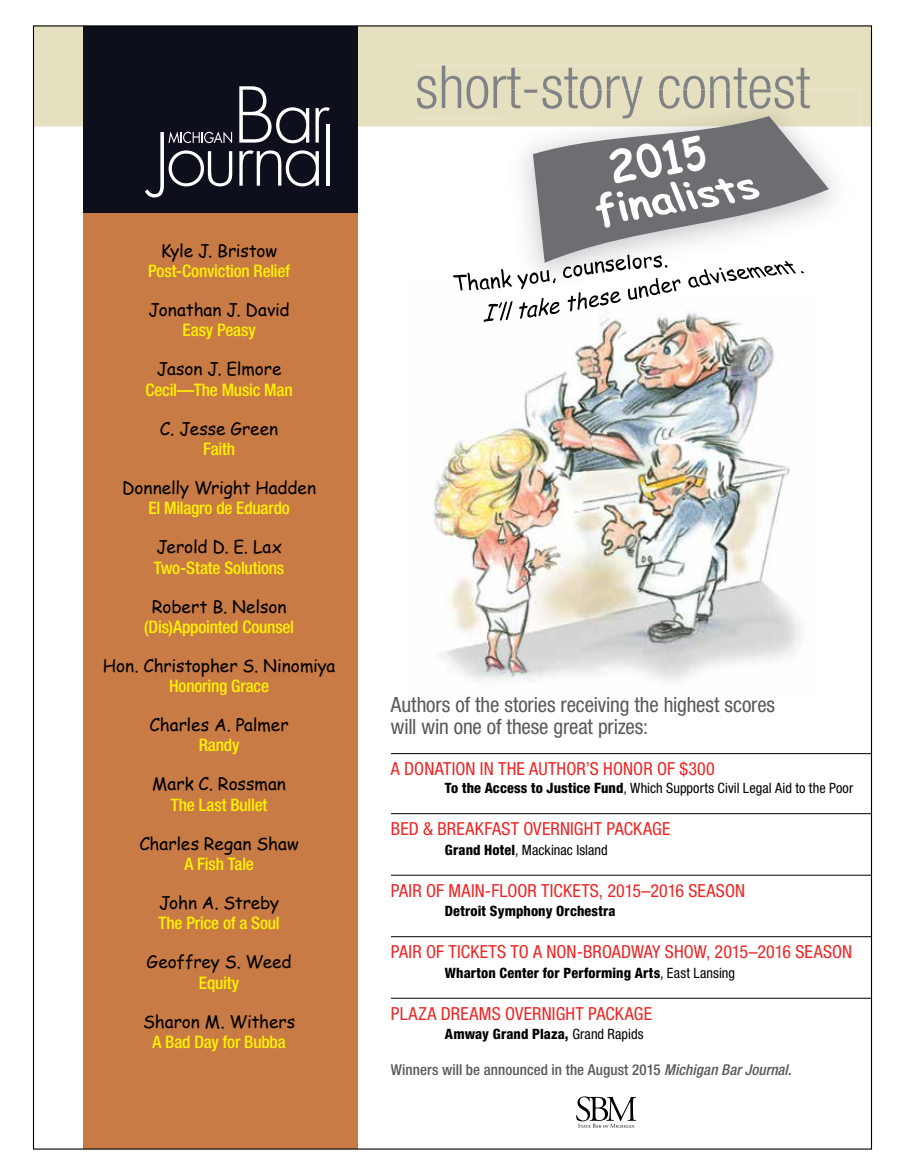
<style>
.page{position:relative;width:905px;height:1175px;background:#fff}
.page>*{position:absolute;margin:0;border:0;box-sizing:border-box;transform-origin:0 0}
.t1{font:300 condensed 59.4px "Helvetica Neue";color:#808285}
.t2{font:condensed 21px/22.5px "Helvetica Neue LT Std";letter-spacing:-.005em;color:#58595b}
.t3{font:condensed 18px "Helvetica Neue LT Std";letter-spacing:.005em;color:#ee2524}
.t4{font:17.25px "Comic Sans MS";letter-spacing:-.005em;color:#000}
.t5{font:500 condensed 17.25px "Helvetica Neue LT Std";letter-spacing:-.01em;color:#fff200}
.t6{font:500 condensed 15px "Helvetica Neue";letter-spacing:.005em;color:#58595b}
.t7{font:800 condensed 14.25px "Helvetica Neue";letter-spacing:.01em;color:#000}
.t8{font:condensed 14.25px "Helvetica Neue LT Std";letter-spacing:.005em;color:#000}
.s1{font-family:"Helvetica Neue";font-weight:800}
.s2{font-family:"Helvetica Neue LT Std";font-weight:400}
.s3{font-style:italic}
</style>
<div class="page">
<div style="left:35px;top:27px;width:835px;height:99px;background:#e5e0c0"></div>
<div style="left:417px;top:66px;width:392px;height:52px;background:#e5e0c0"></div>
<img style="left:433px;top:310px;width:368px;height:372px">
<img style="left:501px;top:89px;width:359px;height:195px">
<img style="left:501px;top:89px;width:10px;height:29px">
<img style="left:511px;top:89px;width:298px;height:29px">
<svg style="left:533px;top:116px;width:295px;height:147px"></svg>
<div style="left:83px;top:26px;width:275px;height:1122px;background:#c97b45"></div>
<div style="left:83px;top:26px;width:275px;height:186px;background:#0e0f1d"></div>
<svg style="left:239px;top:150px;width:80px;height:36px"></svg>
<hr style="left:326px;top:124px;width:4px;height:62px;background:#fff">
<svg style="left:239px;top:86px;width:70px;height:57px"></svg>
<svg style="left:315px;top:107px;width:15px;height:36px"></svg>
<svg style="left:145px;top:131px;width:87px;height:66px"></svg>
<svg style="left:688px;top:261px;width:116px;height:27px"></svg>
<svg style="left:453px;top:254px;width:227px;height:68px"></svg>
<svg style="left:576px;top:1096px;width:60px;height:31px"></svg>
<hr style="left:391px;top:753px;width:480px;height:1px;background:#000">
<hr style="left:391px;top:813px;width:480px;height:1px;background:#000">
<hr style="left:391px;top:874px;width:480px;height:1px;background:#000">
<hr style="left:391px;top:936px;width:480px;height:1px;background:#000">
<hr style="left:391px;top:997px;width:480px;height:1px;background:#000">
<svg style="left:595px;top:136px;width:165px;height:92px;background:#858689"></svg>
<p class="t4" style="left:161px;top:238px;width:118px">Kyle J. Bristow</p>
<p class="t5" style="left:148px;top:261px;width:143px">Post-Conviction Relief</p>
<p class="t4" style="left:148px;top:297px;width:143px">Jonathan J. David</p>
<p class="t5" style="left:182px;top:320px;width:75px">Easy Peasy</p>
<p class="t4" style="left:157px;top:356px;width:126px">Jason J. Elmore</p>
<p class="t5" style="left:145px;top:379px;width:149px">Cecil—The Music Man</p>
<p class="t4" style="left:160px;top:416px;width:120px">C. Jesse Green</p>
<p class="t5" style="left:203px;top:438px;width:34px">Faith</p>
<p class="t4" style="left:122px;top:475px;width:195px">Donnelly Wright Hadden</p>
<p class="t5" style="left:148px;top:498px;width:143px">El Milagro de Eduardo</p>
<p class="t4" style="left:156px;top:534px;width:127px">Jerold D. E. Lax</p>
<p class="t5" style="left:154px;top:557px;width:132px">Two-State Solutions</p>
<p class="t4" style="left:152px;top:593px;width:136px">Robert B. Nelson</p>
<p class="t5" style="left:144px;top:616px;width:151px">(Dis)Appointed Counsel</p>
<p class="t4" style="left:103px;top:653px;width:234px">Hon. Christopher S. Ninomiya</p>
<p class="t5" style="left:169px;top:675px;width:101px">Honoring Grace</p>
<p class="t4" style="left:149px;top:712px;width:141px">Charles A. Palmer</p>
<p class="t5" style="left:199px;top:735px;width:42px">Randy</p>
<p class="t4" style="left:152px;top:771px;width:135px">Mark C. Rossman</p>
<p class="t5" style="left:171px;top:794px;width:98px">The Last Bullet</p>
<p class="t4" style="left:139px;top:830px;width:161px">Charles Regan Shaw</p>
<p class="t5" style="left:184px;top:853px;width:71px">A Fish Tale</p>
<p class="t4" style="left:159px;top:890px;width:122px">John A. Streby</p>
<p class="t5" style="left:158px;top:912px;width:123px">The Price of a Soul</p>
<p class="t4" style="left:147px;top:949px;width:146px">Geoffrey S. Weed</p>
<p class="t5" style="left:199px;top:972px;width:42px">Equity</p>
<p class="t4" style="left:143px;top:1008px;width:154px">Sharon M. Withers</p>
<p class="t5" style="left:152px;top:1031px;width:135px">A Bad Day for Bubba</p>
<h1 class="t1" style="left:415px;top:53px;width:396px">short-story contest</h1>
<p class="t2" style="left:391px;top:692px;width:385px">Authors of the stories receiving the highest scores will win one of these great prizes:</p>
<p class="t3" style="left:391px;top:758px;width:325px">A DONATION IN THE AUTHOR’S HONOR OF $300</p>
<p class="t8" style="left:445px;top:779px;width:410px"><span class="s1">To the Access to Justice Fund</span>, Which Supports Civil Legal Aid to the Poor</p>
<p class="t3" style="left:391px;top:818px;width:281px">BED &amp; BREAKFAST OVERNIGHT PACKAGE</p>
<p class="t8" style="left:445px;top:841px;width:164px"><span class="s1">Grand Hotel</span>, Mackinac Island</p>
<p class="t3" style="left:391px;top:879px;width:355px">PAIR OF MAIN-FLOOR TICKETS, 2015–2016 SEASON</p>
<p class="t7" style="left:445px;top:902px;width:172px">Detroit Symphony Orchestra</p>
<p class="t3" style="left:391px;top:941px;width:462px">PAIR OF TICKETS TO A NON-BROADWAY SHOW, 2015–2016 SEASON</p>
<p class="t7" style="left:445px;top:963px;width:291px">Wharton Center for Performing Arts<span class="s2">, East Lansing</span></p>
<p class="t3" style="left:391px;top:1002px;width:263px">PLAZA DREAMS OVERNIGHT PACKAGE</p>
<p class="t7" style="left:445px;top:1025px;width:200px">Amway Grand Plaza, <span class="s2">Grand Rapids</span></p>
<p class="t6" style="left:391px;top:1060px;width:402px">Winners will be announced in the August 2015 <span class="s3">Michigan Bar Journal</span>.</p>
</div>
